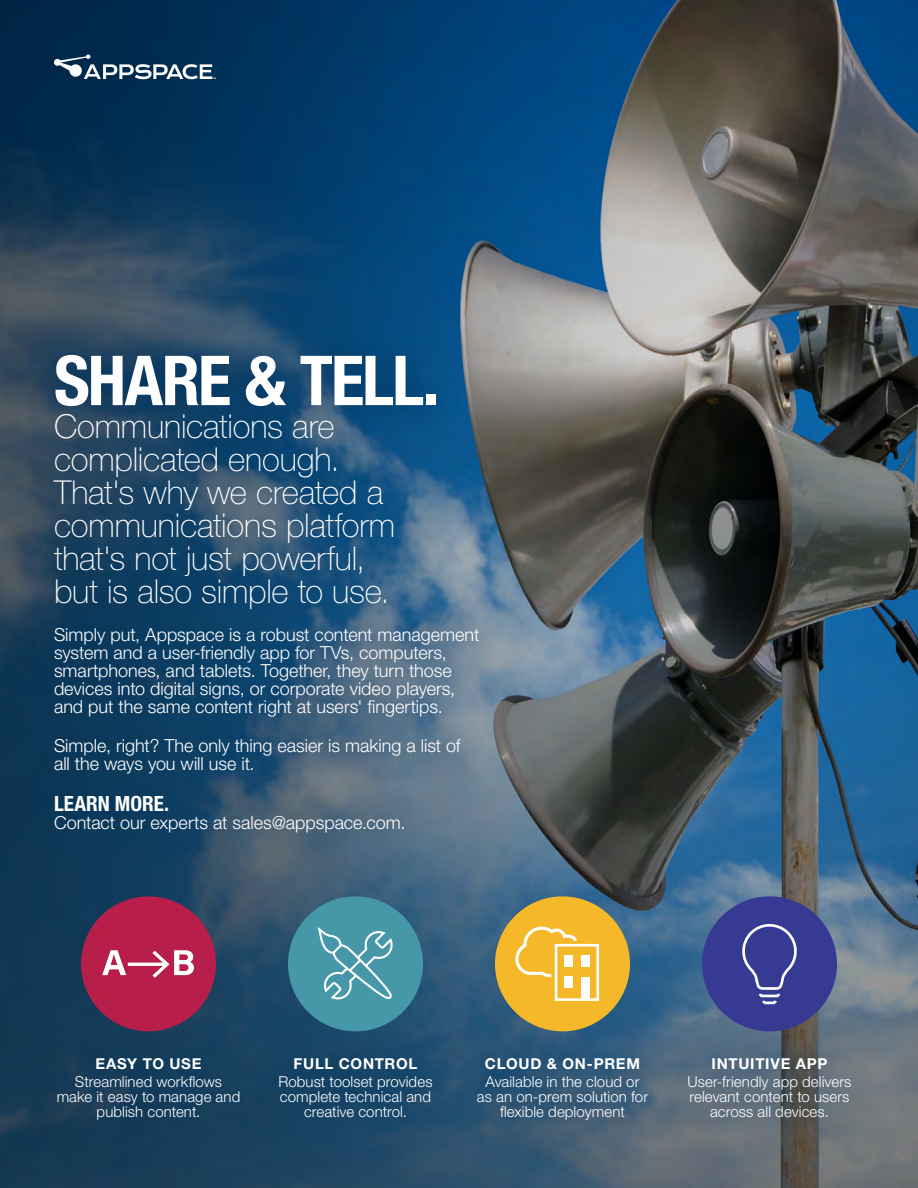
<style>
.page{position:relative;width:918px;height:1188px;background:#fff}
.page>*{position:absolute;margin:0;border:0;box-sizing:border-box;transform-origin:0 0}
.t1{font:700 condensed 69px "Helvetica Neue LT Std";letter-spacing:-.025em;color:#fff}
.t2{font:100 33px/33px "Helvetica Neue LT Std";letter-spacing:-.005em;color:#fff}
.t3{font:700 condensed 21px "Helvetica Neue LT Std";color:#fff}
.t4{font:300 18px/18px "Helvetica Neue LT Std";color:#fff}
.t5{font:300 15px/15px "Helvetica Neue LT Std";letter-spacing:.005em;color:#fff;text-align:center}
.t6{font:700 15px "Helvetica Neue LT Std";letter-spacing:.05em;color:#fff}
</style>
<div class="page">
<img style="left:0;top:0;width:918px;height:1188px">
<svg style="left:30px;top:330px;width:472px;height:525px;background:#2b5373"></svg>
<div style="left:35px;top:1033px;width:228px;height:109px;background:#153c59"></div>
<svg style="left:455px;top:1033px;width:211px;height:109px;background:#365976"></svg>
<div style="left:256px;top:1033px;width:199px;height:109px;background:linear-gradient(to right,#133f5f,#214d6f)"></div>
<svg style="left:666px;top:1033px;width:208px;height:109px;background:#5e6a74"></svg>
<svg style="left:54px;top:54px;width:162px;height:25px"></svg>
<div style="left:81px;top:896px;width:135px;height:135px;background:#b71e49;border-radius:50%"></div>
<svg style="left:102px;top:950px;width:24px;height:25px"></svg>
<hr style="left:128px;top:963px;width:38px;height:3px;background:#fff">
<svg style="left:152px;top:950px;width:42px;height:28px"></svg>
<div style="left:288px;top:896px;width:135px;height:135px;background:#4697a8;border-radius:50%"></div>
<svg style="left:317px;top:927px;width:76px;height:73px"></svg>
<div style="left:495px;top:896px;width:135px;height:135px;background:#f5b829;border-radius:50%"></div>
<div style="left:555px;top:944px;width:44px;height:57px;border:3px solid #fff"></div>
<div style="left:581px;top:977px;width:9px;height:23px;background:#fff"></div>
<div style="left:564px;top:977px;width:9px;height:11px;background:#fff"></div>
<div style="left:581px;top:955px;width:9px;height:11px;background:#fff"></div>
<svg style="left:515px;top:926px;width:63px;height:53px"></svg>
<div style="left:702px;top:896px;width:135px;height:135px;background:#373a93;border-radius:50%"></div>
<svg style="left:742px;top:924px;width:55px;height:81px"></svg>
<h1 class="t1" style="left:54px;top:339px;width:387px">SHARE &amp; TELL.</h1>
<h2 class="t2" style="left:54px;top:410px;width:343px">Communications are complicated enough.<br>That's why we created a communications platform that's not just powerful, but is also simple to use.</h2>
<p class="t4" style="left:54px;top:626px;width:427px">Simply put, Appspace is a robust content management system and a user-friendly app for TVs, computers, smartphones, and tablets. Together, they turn those devices into digital signs, or corporate video players, and put the same content right at users' fingertips.</p>
<p class="t4" style="left:54px;top:736px;width:408px">Simple, right? The only thing easier is making a list of all the ways you will use it.</p>
<p class="t3" style="left:54px;top:791px;width:117px">LEARN MORE.</p>
<p class="t4" style="left:54px;top:813px;width:353px">Contact our experts at sales@appspace.com.</p>
<p class="t6" style="left:95px;top:1054px;width:108px">EASY TO USE</p>
<p class="t5" style="left:57px;top:1074px;width:185px">Streamlined workflows make it easy to manage and publish content.</p>
<p class="t6" style="left:294px;top:1054px;width:125px">FULL CONTROL</p>
<p class="t5" style="left:278px;top:1074px;width:156px">Robust toolset provides complete technical and creative control.</p>
<p class="t6" style="left:485px;top:1054px;width:157px">CLOUD &amp; ON-PREM</p>
<p class="t5" style="left:477px;top:1074px;width:173px">Available in the cloud or as an on-prem solution for flexible deployment</p>
<p class="t6" style="left:712px;top:1054px;width:117px">INTUITIVE APP</p>
<p class="t5" style="left:688px;top:1074px;width:165px">User-friendly app delivers relevant content to users across all devices.</p>
</div>
